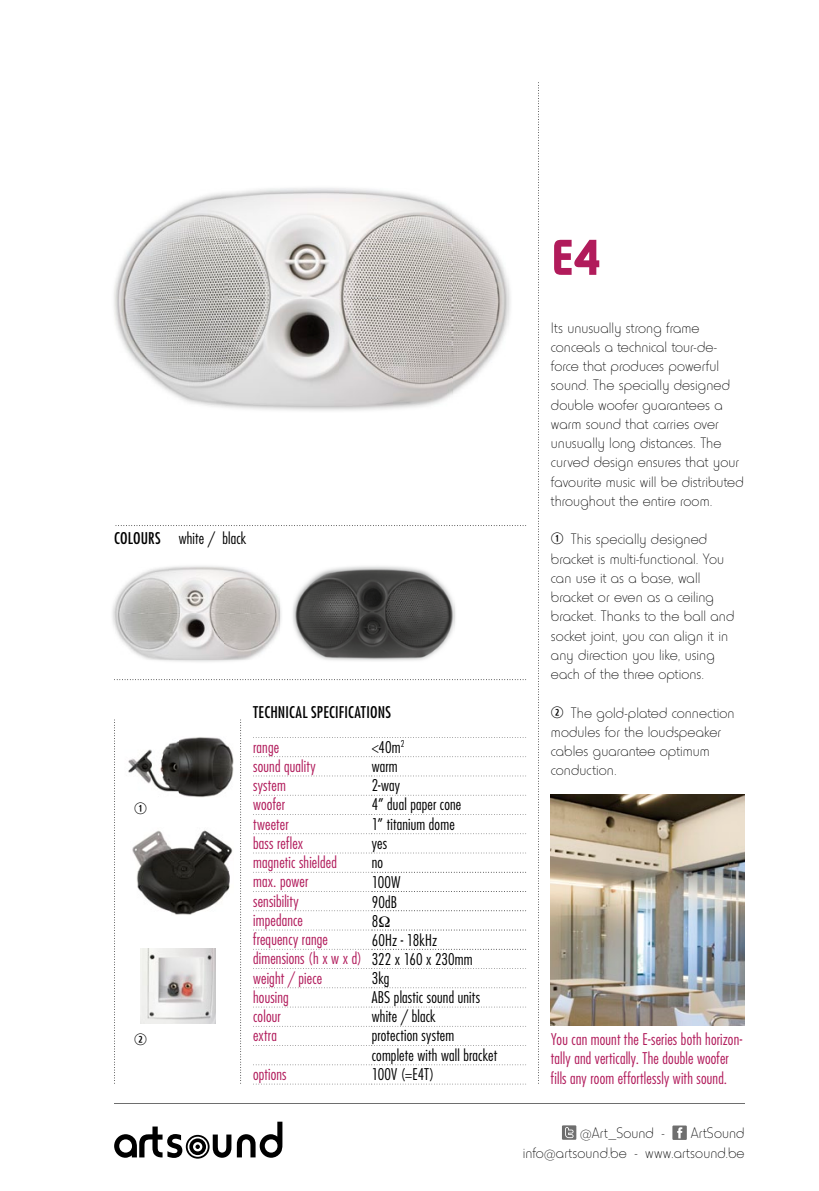
<style>
.page{position:relative;width:819px;height:1191px;background:#fff}
.page>*{position:absolute;margin:0;border:0;box-sizing:border-box;transform-origin:0 0}
.t1{font:700 52.5px "Horatio EF";color:#b11b5b}
.t2{font:300 15.75px/19.2px "Horatio EF";letter-spacing:.005em;color:#000}
.t3{font:300 condensed 15.75px/19.2px "Futura";letter-spacing:.01em;color:#b11b5b}
.t4{font:300 condensed 15.75px/19.2px "Futura";letter-spacing:.01em;color:#000}
.t5{font:condensed 15.75px "Futura";letter-spacing:.015em;color:#000}
.s1{color:#000}
</style>
<div class="page">
<svg style="left:538px;top:82px;width:1px;height:1001px"></svg>
<svg style="left:115px;top:525px;width:411px;height:1px"></svg>
<svg style="left:114px;top:679px;width:412px;height:1px"></svg>
<svg style="left:240px;top:719px;width:1px;height:364px"></svg>
<svg style="left:114px;top:719px;width:1px;height:364px"></svg>
<img style="left:114px;top:189px;width:394px;height:221px">
<img style="left:112px;top:566px;width:169px;height:96px">
<img style="left:114px;top:567px;width:165px;height:93px">
<img style="left:293px;top:566px;width:163px;height:95px">
<img style="left:294px;top:567px;width:160px;height:93px">
<img style="left:128px;top:737px;width:106px;height:60px">
<img style="left:132px;top:830px;width:101px;height:85px">
<img style="left:141px;top:948px;width:74px;height:75px">
<hr style="left:114px;top:1103px;width:630px;height:1px;background:#6e6e6e">
<svg style="left:237px;top:1121px;width:45px;height:36px"></svg>
<svg style="left:114px;top:1126px;width:117px;height:32px"></svg>
<div style="left:562px;top:1125px;width:14px;height:14px;background:#6e6e6e"></div>
<svg style="left:565px;top:1127px;width:8px;height:11px"></svg>
<div style="left:672px;top:1125px;width:14px;height:15px;background:#6e6e6e"></div>
<svg style="left:677px;top:1127px;width:5px;height:11px"></svg>
<svg style="left:253px;top:814px;width:273px;height:1px"></svg>
<svg style="left:253px;top:833px;width:273px;height:1px"></svg>
<svg style="left:253px;top:852px;width:273px;height:1px"></svg>
<svg style="left:253px;top:968px;width:273px;height:1px"></svg>
<svg style="left:253px;top:987px;width:273px;height:1px"></svg>
<svg style="left:253px;top:1006px;width:273px;height:1px"></svg>
<svg style="left:253px;top:1026px;width:273px;height:1px"></svg>
<svg style="left:253px;top:872px;width:273px;height:1px"></svg>
<svg style="left:253px;top:891px;width:273px;height:1px"></svg>
<svg style="left:372px;top:948px;width:154px;height:1px"></svg>
<svg style="left:253px;top:756px;width:273px;height:1px"></svg>
<svg style="left:253px;top:1045px;width:273px;height:1px"></svg>
<svg style="left:253px;top:1064px;width:273px;height:1px"></svg>
<svg style="left:253px;top:775px;width:273px;height:1px"></svg>
<svg style="left:253px;top:794px;width:273px;height:1px"></svg>
<svg style="left:253px;top:737px;width:273px;height:1px"></svg>
<svg style="left:253px;top:1083px;width:273px;height:1px"></svg>
<img style="left:551px;top:794px;width:193px;height:232px">
<svg style="left:253px;top:910px;width:273px;height:20px"></svg>
<p class="t5" style="left:114px;top:529px;width:48px">COLOURS</p>
<p class="t4" style="left:179px;top:528px;width:69px">white / black</p>
<p class="t5" style="left:253px;top:702px;width:139px">TECHNICAL SPECIFICATIONS</p>
<p class="t3" style="left:253px;top:737px;width:28px">range</p>
<p class="t4" style="left:372px;top:737px;width:34px">&lt;40m<sup>2</sup></p>
<p class="t3" style="left:253px;top:756px;width:64px">sound quality</p>
<p class="t4" style="left:372px;top:756px;width:27px">warm</p>
<p class="t3" style="left:253px;top:775px;width:34px">system</p>
<p class="t4" style="left:372px;top:775px;width:30px">2-way</p>
<p class="t3" style="left:253px;top:794px;width:33px">woofer</p>
<p class="t4" style="left:372px;top:794px;width:91px">4” dual paper cone</p>
<p class="t3" style="left:253px;top:814px;width:37px">tweeter</p>
<p class="t4" style="left:372px;top:814px;width:84px">1” titanium dome</p>
<p class="t3" style="left:253px;top:833px;width:51px">bass reflex</p>
<p class="t4" style="left:372px;top:833px;width:17px">yes</p>
<p class="t3" style="left:253px;top:852px;width:85px">magnetic shielded</p>
<p class="t4" style="left:372px;top:852px;width:13px">no</p>
<p class="t3" style="left:253px;top:871px;width:57px">max. power</p>
<p class="t4" style="left:372px;top:872px;width:30px">100W</p>
<p class="t3" style="left:253px;top:890px;width:47px">sensibility</p>
<p class="t4" style="left:372px;top:892px;width:27px">90dB</p>
<p class="t3" style="left:253px;top:910px;width:51px">impedance</p>
<p class="t4" style="left:372px;top:911px;width:8px">8</p>
<p class="t3" style="left:253px;top:929px;width:76px">frequency range</p>
<p class="t3" style="left:253px;top:930px;width:221px;line-height:18.7px;text-indent:119px"><span class="s1">60Hz - 18kHz </span>dimensions (h x w x d) <span class="s1">322 x 160 x 230mm </span>weight / piece</p>
<p class="t4" style="left:372px;top:967px;width:19px">3kg</p>
<p class="t3" style="left:253px;top:987px;width:37px">housing</p>
<p class="t4" style="left:372px;top:987px;width:110px">ABS plastic sound units</p>
<p class="t3" style="left:253px;top:1006px;width:29px">colour</p>
<p class="t4" style="left:372px;top:1006px;width:66px">white / black</p>
<p class="t3" style="left:253px;top:1025px;width:25px">extra</p>
<p class="t4" style="left:372px;top:1025px;width:127px">protection system complete with wall bracket</p>
<p class="t3" style="left:253px;top:1064px;width:35px">options</p>
<p class="t4" style="left:372px;top:1064px;width:64px">100V (=E4T)</p>
<h1 class="t1" style="left:551px;top:228px;width:51px">E4</h1>
<p class="t2" style="left:551px;top:318px;width:194px">Its unusually strong frame conceals a technical tour-de&shy;force that produces powerful sound. The specially designed double woofer guarantees a warm sound that carries over unusually long distances. The curved design ensures that your favourite music will be distributed throughout the entire room.</p>
<p class="t2" style="left:551px;top:530px;width:185px;text-indent:20px">This specially designed bracket is multi- functional. You can use it as a base, wall bracket or even as a ceiling bracket. Thanks to the ball and socket joint, you can align it in any direction you like, using each of the three options.</p>
<p class="t2" style="left:551px;top:703px;width:185px;text-indent:20px">The gold-plated connection modules for the loudspeaker cables guarantee optimum conduction.</p>
<p class="t3" style="left:551px;top:1029px;width:193px">You can mount the E-series both horizon&shy;tally and vertically. The double woofer fills any room effortlessly with sound.</p>
<p class="t2" style="left:522px;top:1123px;width:223px;line-height:19.9px;text-align:right">ArtSound<br>info@artsound.be - www.artsound.be</p>
<p class="t2" style="left:580px;top:1123px;width:86px">@Art_Sound -</p>
</div>
